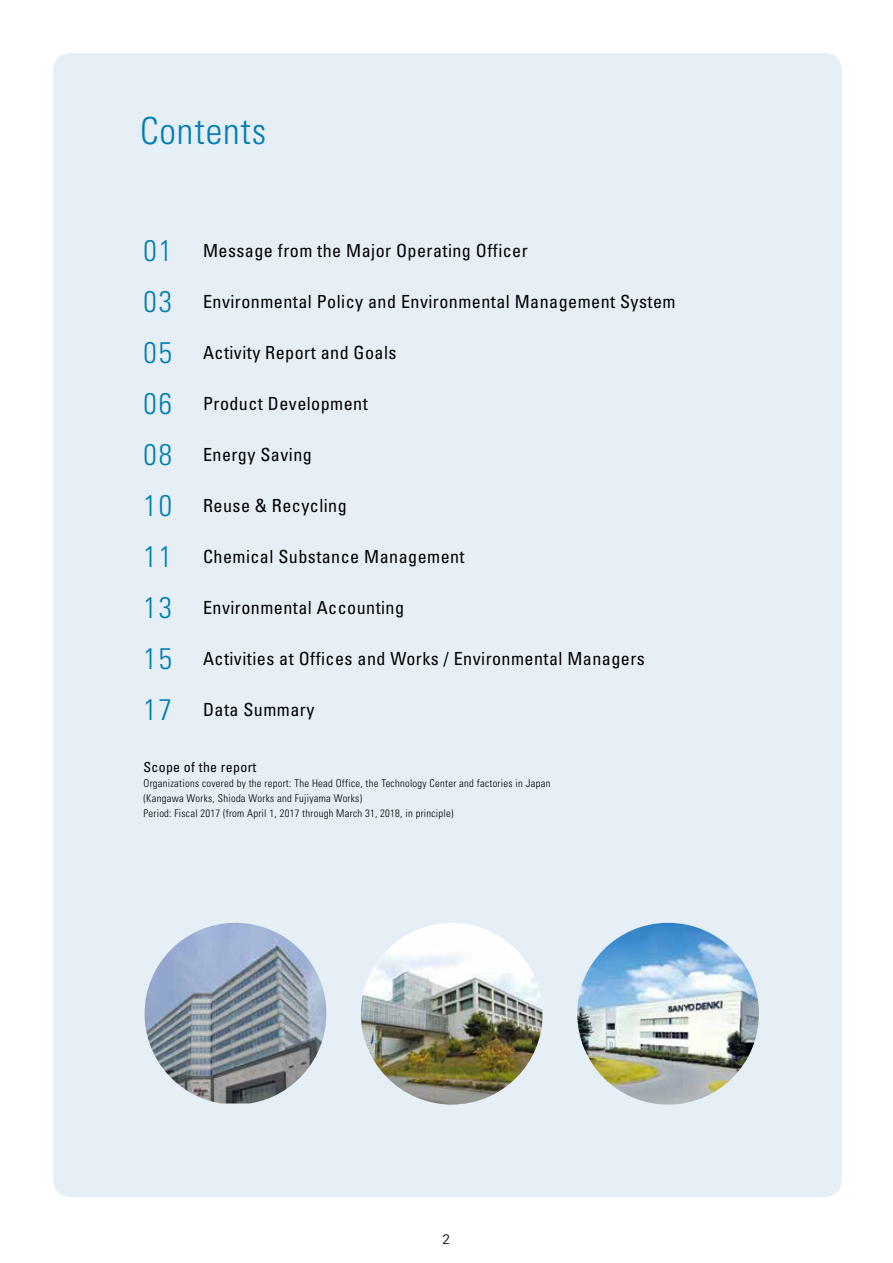
<style>
.page{position:relative;width:893px;height:1263px;background:#fff}
.page>*{position:absolute;margin:0;border:0;box-sizing:border-box;transform-origin:0 0}
.t1{font:300 condensed 37.2px "Univers LT Std";letter-spacing:.025em;color:#007eb4}
.t2{font:300 condensed 29.7px "Univers LT Std";letter-spacing:.075em;color:#007eb4}
.t3{font:condensed 18px "Univers LT Std";letter-spacing:.025em;color:#000}
.t4{font:condensed 13.8px "Univers LT Std";letter-spacing:.025em;color:#000}
.t5{font:300 13.8px "Univers LT Std";color:#000}
.t6{font:300 condensed 10.65px/14.9px "Univers LT Std";letter-spacing:.025em;color:#000}
</style>
<div class="page">
<div style="left:52px;top:52px;width:791px;height:1146px;background:#e5eff5;border-radius:18px"></div>
<img style="left:145px;top:923px;width:181px;height:180px">
<img style="left:361px;top:923px;width:182px;height:181px;border-radius:91px">
<img style="left:577px;top:923px;width:182px;height:181px;border-radius:91px">
<h1 class="t1" style="left:140px;top:108px;width:128px">Contents</h1>
<h2 class="t2" style="left:144px;top:232px;width:30px">01</h2>
<p class="t3" style="left:203px;top:239px;width:326px">Message from the Major Operating Officer</p>
<h2 class="t2" style="left:144px;top:283px;width:30px">03</h2>
<p class="t3" style="left:203px;top:290px;width:474px">Environmental Policy and Environmental Management System</p>
<h2 class="t2" style="left:144px;top:334px;width:30px">05</h2>
<p class="t3" style="left:203px;top:341px;width:195px">Activity Report and Goals</p>
<h2 class="t2" style="left:144px;top:385px;width:30px">06</h2>
<p class="t3" style="left:203px;top:392px;width:166px">Product Development</p>
<h2 class="t2" style="left:144px;top:436px;width:30px">08</h2>
<p class="t3" style="left:203px;top:443px;width:110px">Energy Saving</p>
<h2 class="t2" style="left:144px;top:488px;width:30px">10</h2>
<p class="t3" style="left:203px;top:494px;width:145px">Reuse &amp; Recycling</p>
<h2 class="t2" style="left:144px;top:539px;width:30px">11</h2>
<p class="t3" style="left:203px;top:545px;width:263px">Chemical Substance Management</p>
<h2 class="t2" style="left:144px;top:590px;width:30px">13</h2>
<p class="t3" style="left:203px;top:596px;width:203px">Environmental Accounting</p>
<h2 class="t2" style="left:144px;top:641px;width:30px">15</h2>
<p class="t3" style="left:203px;top:647px;width:443px">Activities at Offices and Works / Environmental Managers</p>
<h2 class="t2" style="left:144px;top:692px;width:30px">17</h2>
<p class="t3" style="left:203px;top:698px;width:113px">Data Summary</p>
<p class="t4" style="left:144px;top:758px;width:114px">Scope of the report</p>
<p class="t6" style="left:144px;top:776px;width:408px">Organizations covered by the report: The Head Office, the Technology Center and factories in Japan (Kangawa Works, Shioda Works and Fujiyama Works(<br>Period: Fiscal 2017 (from April 1, 2017 through March 31, 2018, in principle(</p>
<p class="t5" style="left:443px;top:1230px;width:9px">2</p>
</div>
